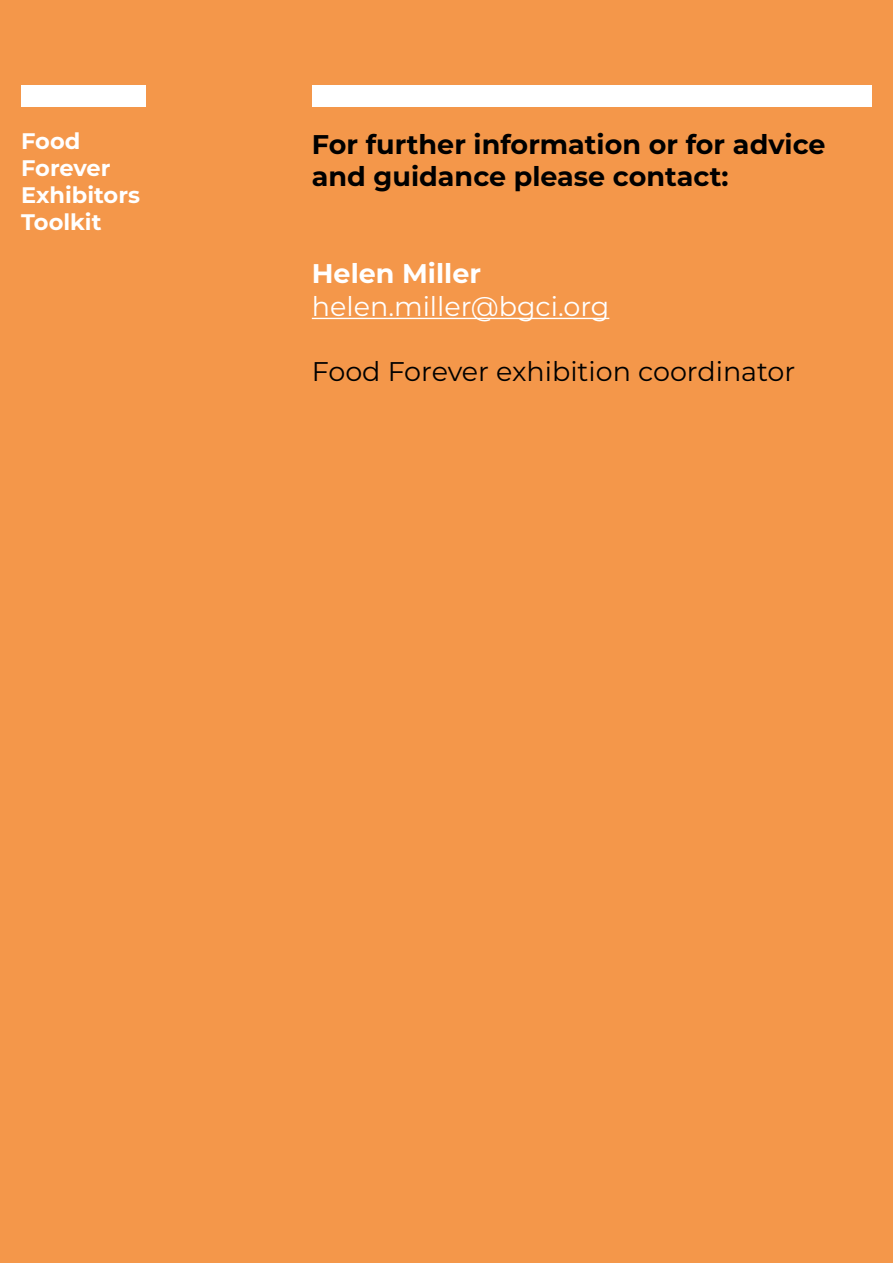
<style>
.page{position:relative;width:893px;height:1263px;background:#f4974a}
.page>*{position:absolute;margin:0;border:0;box-sizing:border-box;transform-origin:0 0}
.t1{font:700 27px/32.4px "Montserrat";color:#000}
.t2{font:27px "Montserrat";color:#000}
.t3{font:27px "Montserrat";color:#fff}
.t4{font:700 27px "Montserrat";color:#fff}
.t5{font:700 22.5px/27px "Montserrat";color:#fff}
</style>
<div class="page">
<div style="left:21px;top:85px;width:124px;height:21px;background:#fff"></div>
<div style="left:312px;top:85px;width:560px;height:21px;background:#fff"></div>
<hr style="left:312px;top:318px;width:297px;height:1px;background:#fff">
<p class="t5" style="left:21px;top:127px;width:120px">Food<br>Forever<br>Exhibitors<br>Toolkit</p>
<p class="t1" style="left:312px;top:127px;width:515px">For further information or for advice and guidance please contact:</p>
<p class="t4" style="left:312px;top:254px;width:171px">Helen Miller</p>
<p class="t3" style="left:312px;top:288px;width:299px">helen.miller@bgci.org</p>
<p class="t2" style="left:312px;top:352px;width:485px">Food Forever exhibition coordinator</p>
</div>
